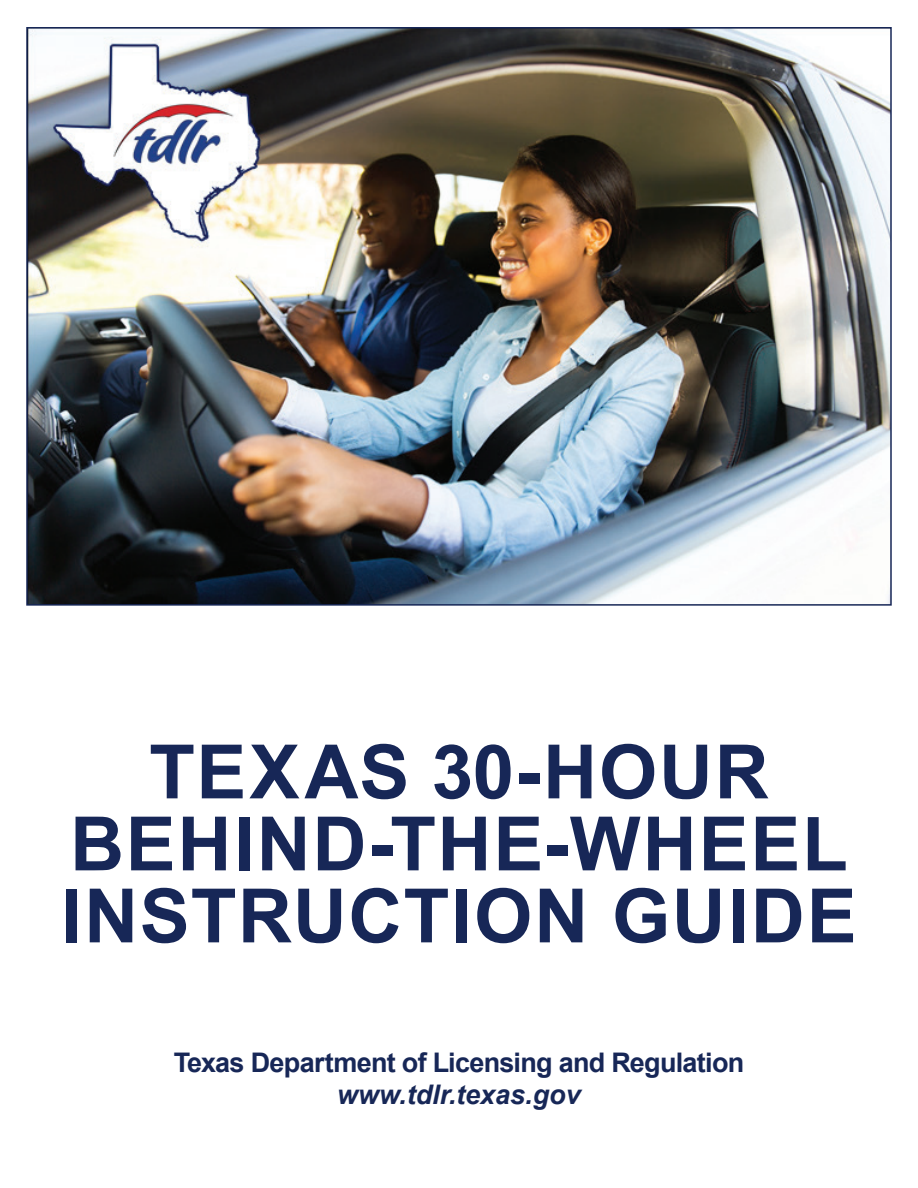
<style>
.page{position:relative;width:918px;height:1188px;background:#fff}
.page>*{position:absolute;margin:0;border:0;box-sizing:border-box;transform-origin:0 0}
.t1{font:700 75px/72px "Arial";letter-spacing:.025em;color:#172757;text-align:center}
.t2{font:700 27px "Arial";letter-spacing:-.025em;color:#172757}
.t3{font:italic 700 27px "Arial";color:#172757}
</style>
<div class="page">
<img style="left:29px;top:30px;width:860px;height:573px">
<p class="t1" style="left:61px;top:737px;width:797px">TEXAS 30-HOUR<br>BEHIND-THE-WHEEL<br>INSTRUCTION GUIDE</p>
<p class="t2" style="left:174px;top:1043px;width:572px">Texas Department of Licensing and Regulation</p>
<p class="t3" style="left:337px;top:1077px;width:245px">www.tdlr.texas.gov</p>
</div>
